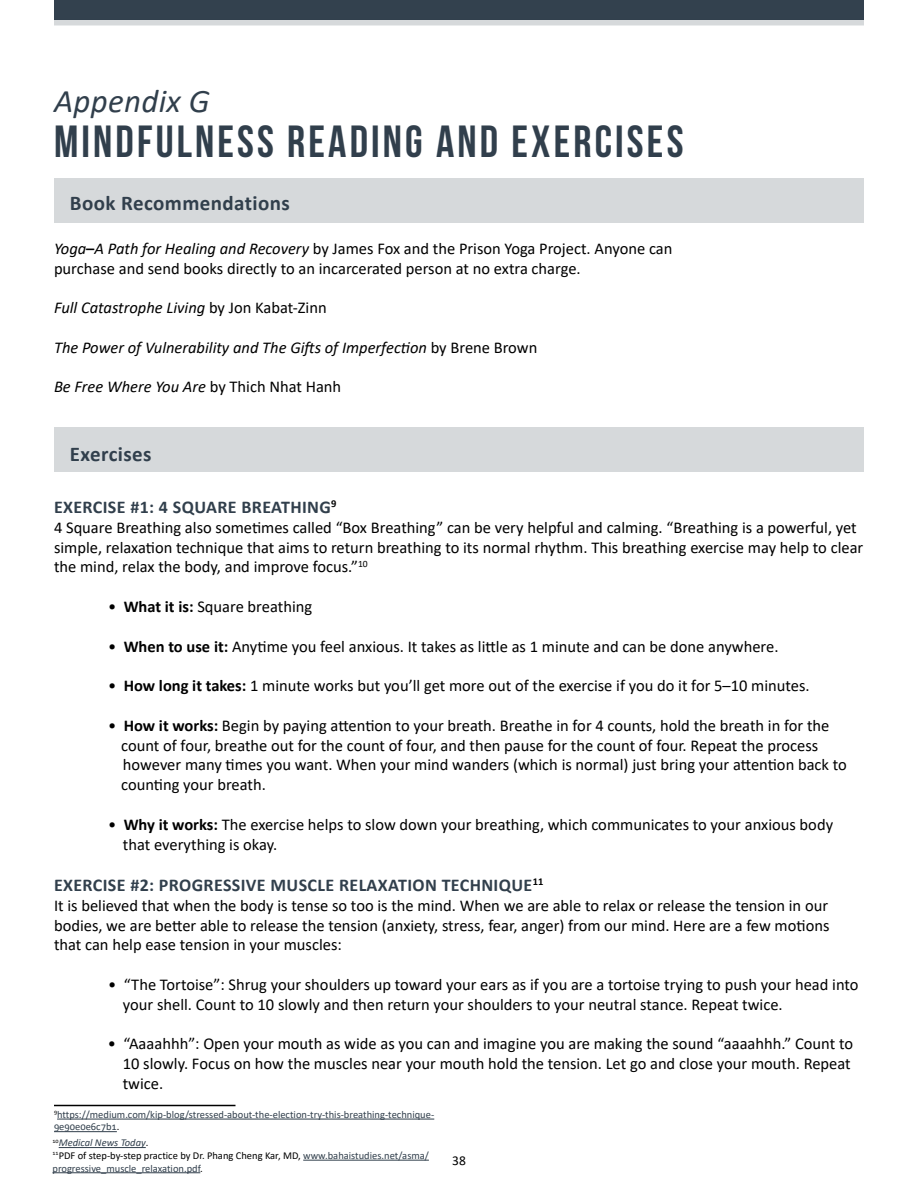
<style>
.page{position:relative;width:918px;height:1188px;background:#fff}
.page>*{position:absolute;margin:0;border:0;box-sizing:border-box;transform-origin:0 0}
.t1{font:45px "Bebas Neue";letter-spacing:.07em;color:#313f4c}
.t2{font:italic 33px "Calibri";letter-spacing:.01em;color:#313f4c}
.t3{font:700 21px "Calibri";letter-spacing:.02em;color:#313f4c}
.t4{font:700 18px "Calibri";letter-spacing:.02em;color:#313f4c}
.t5{font:16.5px/19.8px "Calibri";color:#000}
.t6{font:italic 16.5px "Calibri";color:#000}
.t7{font:13.5px "Calibri";color:#000}
.t8{font:10.5px/12.6px "Calibri";color:#313f4c}
.s1{font-style:italic}
.s2{font-weight:700}
.s3{font-style:normal}
.s4{color:#000}
</style>
<div class="page">
<div style="left:54px;top:428px;width:810px;height:44px;background:#d6d9db"></div>
<div style="left:54px;top:178px;width:810px;height:46px;background:#d6d9db"></div>
<hr style="left:57px;top:1119px;width:377px;height:1px;background:#313f4c">
<hr style="left:54px;top:1131px;width:63px;height:1px;background:#313f4c">
<hr style="left:54px;top:1105px;width:182px;height:1px;background:#000">
<hr style="left:59px;top:1147px;width:87px;height:1px;background:#313f4c">
<hr style="left:303px;top:1160px;width:126px;height:1px;background:#313f4c">
<hr style="left:52px;top:1172px;width:148px;height:1px;background:#313f4c">
<div style="left:54px;top:0;width:810px;height:20px;background:#313f4c"></div>
<div style="left:54px;top:20px;width:810px;height:6px;background:#d6d9db"></div>
<h2 class="t2" style="left:54px;top:78px;width:157px">Appendix G</h2>
<h1 class="t1" style="left:54px;top:117px;width:631px">MINDFULNESS READING AND EXERCISES</h1>
<p class="t3" style="left:70px;top:189px;width:222px">Book Recommendations</p>
<p class="t5" style="left:54px;top:238px;width:620px"><span class="s1">Yoga</span><span class="s2">–</span><span class="s1">A Path for Healing and Recovery</span> by James Fox and the Prison Yoga Project. Anyone can purchase and send books directly to an incarcerated person at no extra charge.</p>
<p class="t6" style="left:54px;top:296px;width:274px">Full Catastrophe Living <span class="s3">by Jon Kabat-Zinn</span></p>
<p class="t6" style="left:54px;top:336px;width:485px">The Power of Vulnerability and The Gifts of Imperfection <span class="s3">by Brene Brown</span></p>
<p class="t6" style="left:54px;top:376px;width:289px">Be Free Where You Are <span class="s3">by Thich Nhat Hanh</span></p>
<p class="t3" style="left:70px;top:439px;width:83px">Exercises</p>
<p class="t4" style="left:54px;top:494px;width:284px">EXERCISE #1: 4 SQUARE BREATHING<sup>9</sup></p>
<p class="t5" style="left:54px;top:517px;width:811px">4 Square Breathing also sometimes called “Box Breathing” can be very helpful and calming. “Breathing is a powerful, yet simple, relaxation technique that aims to return breathing to its normal rhythm. This breathing exercise may help to clear the mind, relax the body, and improve focus.”<sup>10</sup></p>
<p class="t5" style="left:108px;top:596px;width:206px">• <span class="s2">What it is:</span> Square breathing</p>
<p class="t5" style="left:108px;top:636px;width:672px">• <span class="s2">When to use it:</span> Anytime you feel anxious. It takes as little as 1 minute and can be done anywhere.</p>
<p class="t5" style="left:108px;top:675px;width:703px">• <span class="s2">How long it takes:</span> 1 minute works but you’ll get more out of the exercise if you do it for 5–10 minutes.</p>
<p class="t5" style="left:121px;top:715px;width:727px;text-indent:-13px">• <span class="s2">How it works:</span> Begin by paying attention to your breath. Breathe in for 4 counts, hold the breath in for the count of four, breathe out for the count of four, and then pause for the count of four. Repeat the process however many times you want. When your mind wanders (which is normal) just bring your attention back to counting your breath.</p>
<p class="t5" style="left:123px;top:814px;width:712px;text-indent:-15px">• <span class="s2">Why it works:</span> The exercise helps to slow down your breathing, which communicates to your anxious body that everything is okay.</p>
<p class="t4" style="left:54px;top:872px;width:491px">EXERCISE #2: PROGRESSIVE MUSCLE RELAXATION TECHNIQUE<sup>11</sup></p>
<p class="t5" style="left:54px;top:895px;width:777px;text-align:justify">It is believed that when the body is tense so too is the mind. When we are able to relax or release the tension in our bodies, we are better able to release the tension (anxiety, stress, fear, anger) from our mind. Here are a few motions that can help ease tension in your muscles:</p>
<p class="t5" style="left:123px;top:974px;width:737px;text-indent:-15px">• “The Tortoise”: Shrug your shoulders up toward your ears as if you are a tortoise trying to push your head into your shell. Count to 10 slowly and then return your shoulders to your neutral stance. Repeat twice.</p>
<p class="t5" style="left:123px;top:1034px;width:732px;text-indent:-15px">• “Aaaahhh”: Open your mouth as wide as you can and imagine you are making the sound “aaaahhh.” Count to<br>10 slowly. Focus on how the muscles near your mouth hold the tension. Let go and close your mouth. Repeat twice.</p>
<p class="t8" style="left:54px;top:1108px;width:382px"><sup>9</sup>https://medium.com/kip-blog/stressed-about-the-election-try-this-breathing-technique-<br>9e90e0e6c7b1<span class="s4">.</span></p>
<p class="t8" style="left:52px;top:1136px;width:378px"><sup>10</sup><span class="s1">Medical News Today</span><span class="s4">.<br></span><sup>11</sup><span class="s4">PDF of step-by-step practice by Dr. Phang Cheng Kar, MD,</span> www.bahaistudies.net/asma/ progressive_muscle_relaxation.pdf<span class="s4">.</span></p>
<p class="t7" style="left:452px;top:1151px;width:15px">38</p>
</div>
